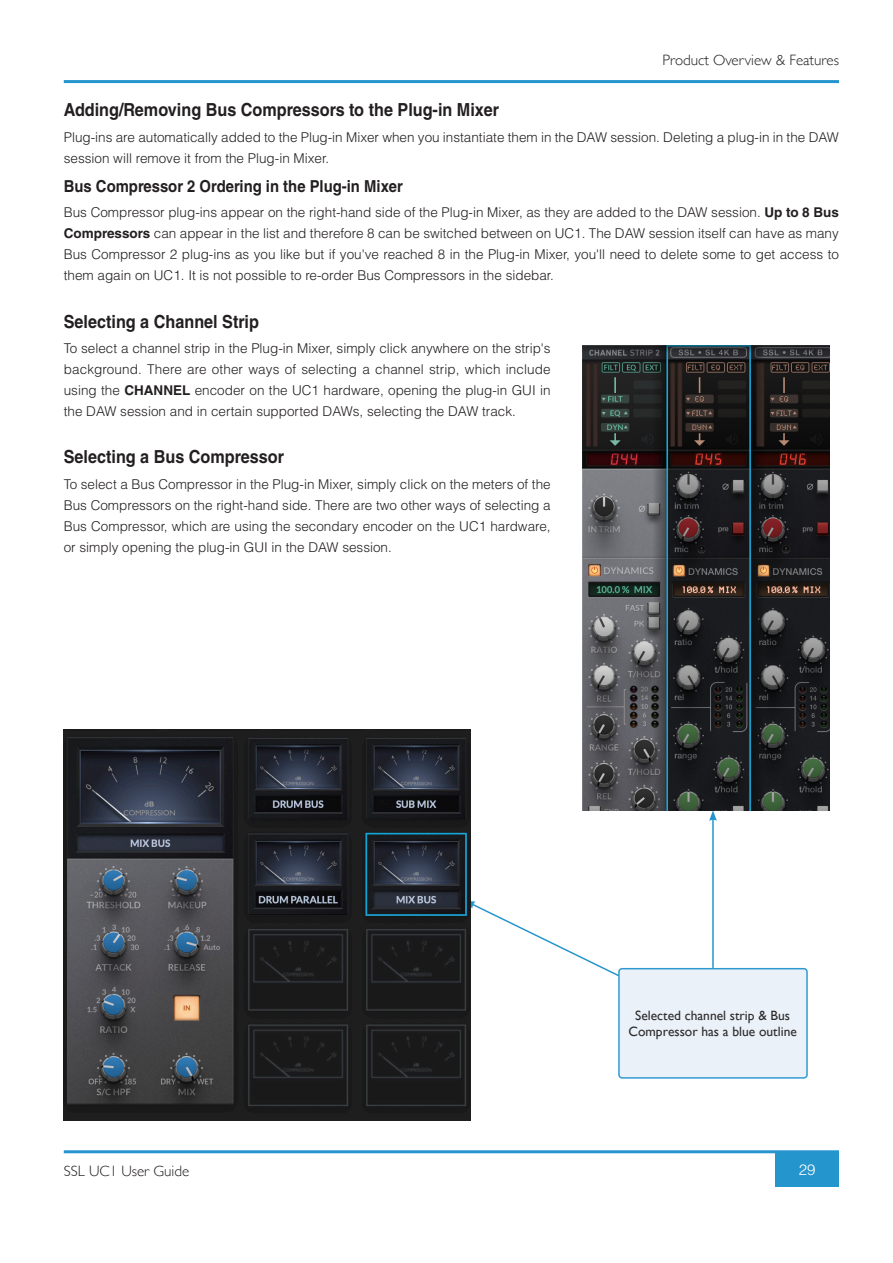
<style>
.page{position:relative;width:893px;height:1263px;background:#fff}
.page>*{position:absolute;margin:0;border:0;box-sizing:border-box;transform-origin:0 0}
.Heading_2{font:700 18px "Helvetica LT Std";color:#231f20;scale:.9 1}
.Heading_3{font:700 16.5px "Helvetica LT Std";color:#231f20;scale:.9 1}
.t1{font:300 15px "Gill Sans";color:#231f20}
.t2{font:300 15px "Helvetica LT Std";color:#fff}
.t3{font:300 13.5px/21px "Helvetica LT Std";color:#231f20;text-align:justify}
.t4{font:13.5px/15.8px "Gill Sans";color:#231f20;text-align:center}
.s1{font-weight:700}
</style>
<div class="page">
<hr style="left:64px;top:80px;width:775px;height:3px;background:#2595ce">
<div style="left:775px;top:1152px;width:64px;height:34px;background:#2595ce"></div>
<hr style="left:64px;top:1150px;width:775px;height:3px;background:#2595ce">
<img style="left:583px;top:345px;width:246px;height:465px">
<div style="left:619px;top:969px;width:188px;height:109px;background:#e9f1f8;border-radius:3px"></div>
<div style="left:618px;top:968px;width:190px;height:111px;border:2px solid #2595ce;border-radius:3px"></div>
<hr style="left:712px;top:818px;width:2px;height:150px;background:#2595ce">
<svg style="left:709px;top:810px;width:8px;height:11px"></svg>
<svg style="left:471px;top:901px;width:150px;height:77px"></svg>
<img style="left:64px;top:729px;width:407px;height:391px">
<p class="t1" style="left:662px;top:48px;width:178px">Product Overview &amp; Features</p>
<p class="Heading_2" style="left:64px;top:99px;width:485px">Adding/Removing Bus Compressors to the Plug-in Mixer</p>
<p class="t3" style="left:64px;top:126px;width:777px">Plug-ins are automatically added to the Plug-in Mixer when you instantiate them in the DAW session. Deleting a plug-in in the DAW session will remove it from the Plug-in Mixer.</p>
<p class="Heading_3" style="left:64px;top:176px;width:378px">Bus Compressor 2 Ordering in the Plug-in Mixer</p>
<p class="t3" style="left:64px;top:202px;width:777px">Bus Compressor plug-ins appear on the right-hand side of the Plug-in Mixer, as they are added to the DAW session. <span class="s1">Up to 8 Bus Compressors</span> can appear in the list and therefore 8 can be switched between on UC1. The DAW session itself can have as many Bus Compressor 2 plug-ins as you like but if you've reached 8 in the Plug-in Mixer, you'll need to delete some to get access to them again on UC1. It is not possible to re-order Bus Compressors in the sidebar.</p>
<p class="Heading_2" style="left:64px;top:310px;width:218px">Selecting a Channel Strip</p>
<p class="t3" style="left:64px;top:337px;width:488px">To select a channel strip in the Plug-in Mixer, simply click anywhere on the strip's background. There are other ways of selecting a channel strip, which include using the <span class="s1">CHANNEL</span> encoder on the UC1 hardware, opening the plug-in GUI in the DAW session and in certain supported DAWs, selecting the DAW track.</p>
<p class="Heading_2" style="left:64px;top:446px;width:246px">Selecting a Bus Compressor</p>
<p class="t3" style="left:64px;top:473px;width:488px">To select a Bus Compressor in the Plug-in Mixer, simply click on the meters of the Bus Compressors on the right-hand side. There are two other ways of selecting a Bus Compressor, which are using the secondary encoder on the UC1 hardware, or simply opening the plug-in GUI in the DAW session.</p>
<p class="t4" style="left:628px;top:1007px;width:170px">Selected channel strip &amp; Bus<br>Compressor has a blue outline</p>
<p class="t1" style="left:64px;top:1159px;width:127px">SSL UC1 User Guide</p>
<p class="t2" style="left:799px;top:1160px;width:18px">29</p>
</div>
